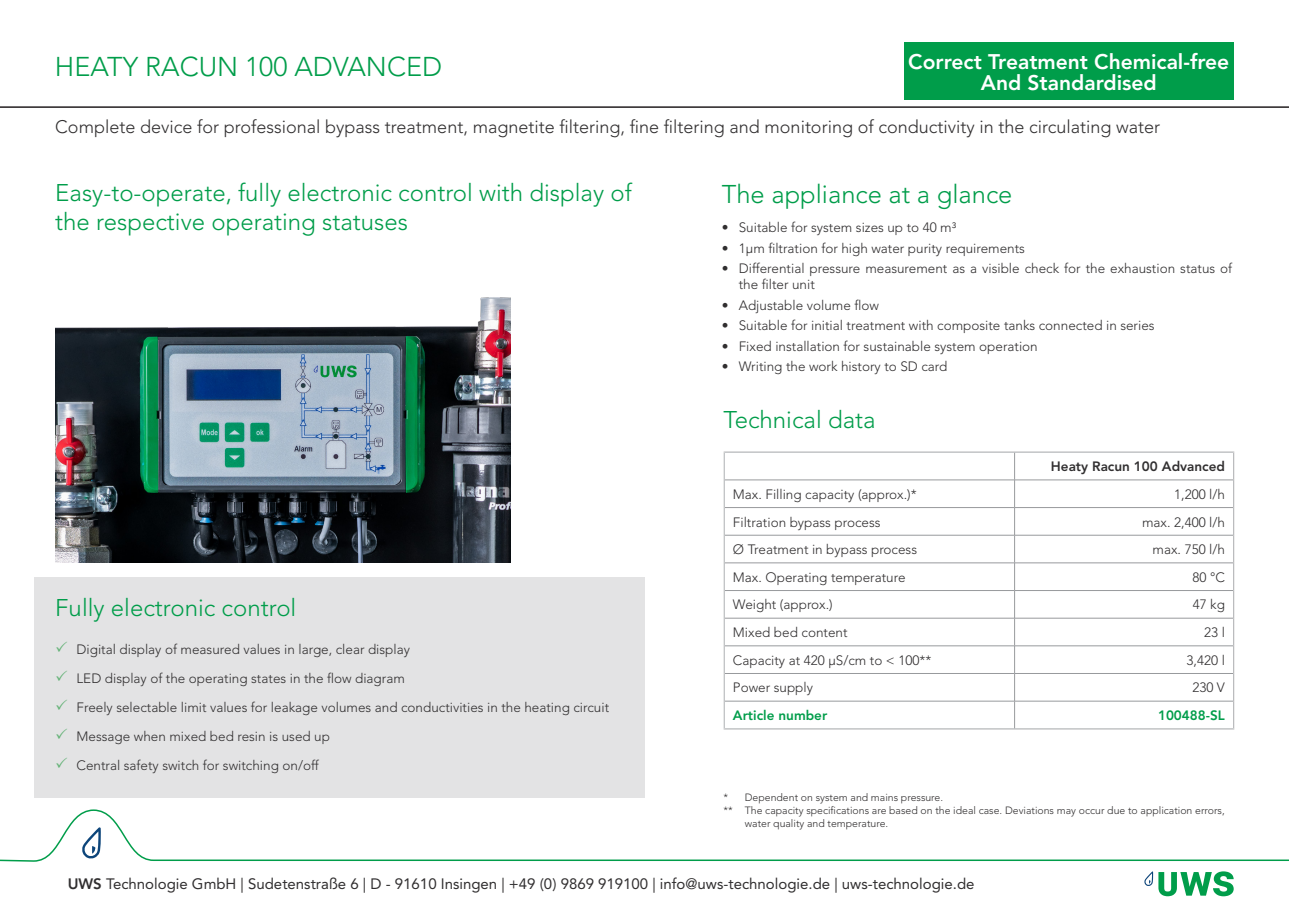
<style>
.page{position:relative;width:1289px;height:919px;background:#fff}
.page>*{position:absolute;margin:0;border:0;box-sizing:border-box;transform-origin:0 0}
.t1{font:300 27px "Avenir LT Std";color:#009d4a}
.t2{font:300 25.5px "Avenir LT Std";color:#009d4a}
.t3{font:300 24px/28.8px "Avenir LT Std";color:#009d4a}
.t4{font:800 21px/21px "Avenir LT Pro";color:#fff;text-align:center}
.t5{font:300 18px "Avenir LT Std";color:#312f30}
.t6{font:15px "Avenir LT Std";color:#312f30}
.t7{font:300 13.5px/16.2px "Avenir LT Std";color:#312f30}
.t8{font:800 13.5px "Avenir LT Pro";color:#009d4a}
.t9{font:800 13.5px "Avenir LT Pro";color:#312f30}
.t10{font:300 10.5px/12.6px "Avenir LT Std";color:#312f30}
.s1{color:#63b276}
.s2{font-family:"Avenir LT Pro";font-weight:800}
</style>
<div class="page">
<hr style="left:724px;top:479px;width:290px;height:1px;background:#989a9d">
<hr style="left:1014px;top:479px;width:219px;height:1px;background:#989a9d">
<hr style="left:724px;top:507px;width:290px;height:1px;background:#989a9d">
<hr style="left:1014px;top:507px;width:219px;height:1px;background:#989a9d">
<hr style="left:724px;top:535px;width:290px;height:1px;background:#989a9d">
<hr style="left:724px;top:562px;width:290px;height:1px;background:#989a9d">
<hr style="left:1014px;top:535px;width:219px;height:1px;background:#989a9d">
<hr style="left:1014px;top:562px;width:219px;height:1px;background:#989a9d">
<hr style="left:724px;top:590px;width:290px;height:1px;background:#989a9d">
<hr style="left:1014px;top:590px;width:219px;height:1px;background:#989a9d">
<hr style="left:724px;top:618px;width:290px;height:1px;background:#989a9d">
<hr style="left:1014px;top:618px;width:219px;height:1px;background:#989a9d">
<hr style="left:724px;top:645px;width:290px;height:1px;background:#989a9d">
<hr style="left:1014px;top:645px;width:219px;height:1px;background:#989a9d">
<hr style="left:724px;top:673px;width:290px;height:1px;background:#989a9d">
<hr style="left:1014px;top:673px;width:219px;height:1px;background:#989a9d">
<hr style="left:724px;top:700px;width:290px;height:1px;background:#989a9d">
<svg style="left:1014px;top:453px;width:1px;height:274px"></svg>
<hr style="left:1014px;top:700px;width:219px;height:1px;background:#989a9d">
<svg style="left:1233px;top:452px;width:1px;height:276px"></svg>
<div style="left:724px;top:451px;width:509px;height:278px;border:1px solid #d2d2d3"></div>
<div style="left:34px;top:577px;width:610px;height:220px;background:#e3e3e4"></div>
<hr style="left:0;top:106px;width:1288px;height:2px;background:#231f20">
<svg style="left:0;top:809px;width:1288px;height:52px"></svg>
<svg style="left:82px;top:827px;width:19px;height:31px"></svg>
<svg style="left:1144px;top:871px;width:89px;height:25px"></svg>
<div style="left:904px;top:43px;width:329px;height:57px;background:#009d4a"></div>
<img style="left:55px;top:297px;width:455px;height:265px">
<p class="t1" style="left:55px;top:51px;width:388px">HEATY RACUN 100 ADVANCED</p>
<p class="t4" style="left:908px;top:51px;width:322px">Correct Treatment Chemical-free<br>And Standardised</p>
<p class="t5" style="left:55px;top:116px;width:1106px">Complete device for professional bypass treatment, magnetite filtering, fine filtering and monitoring of conductivity in the circulating water</p>
<p class="t3" style="left:55px;top:178px;width:578px">Easy-to-operate, fully electronic control with display of the respective operating statuses</p>
<p class="t3" style="left:55px;top:593px;width:242px">Fully electronic control</p>
<p class="t7" style="left:55px;top:641px;width:356px"><span class="s1">✓</span> Digital display of measured values in large, clear display</p>
<p class="t7" style="left:55px;top:670px;width:351px"><span class="s1">✓</span> LED display of the operating states in the flow diagram</p>
<p class="t7" style="left:55px;top:699px;width:555px"><span class="s1">✓</span> Freely selectable limit values for leakage volumes and conductivities in the heating circuit</p>
<p class="t7" style="left:55px;top:728px;width:276px"><span class="s1">✓</span> Message when mixed bed resin is used up</p>
<p class="t7" style="left:55px;top:757px;width:265px"><span class="s1">✓</span> Central safety switch for switching on/off</p>
<p class="t2" style="left:721px;top:179px;width:292px">The appliance at a glance</p>
<p class="t7" style="left:721px;top:219px;width:236px">• Suitable for system sizes up to 40 m³</p>
<p class="t7" style="left:721px;top:240px;width:305px">• 1µm filtration for high water purity requirements</p>
<p class="t7" style="left:738px;top:260px;width:495px;text-indent:-17px">• Differential pressure measurement as a visible check for the exhaustion status of the filter unit</p>
<p class="t7" style="left:721px;top:297px;width:159px">• Adjustable volume flow</p>
<p class="t7" style="left:721px;top:318px;width:434px">• Suitable for initial treatment with composite tanks connected in series</p>
<p class="t7" style="left:721px;top:338px;width:317px">• Fixed installation for sustainable system operation</p>
<p class="t7" style="left:721px;top:358px;width:227px">• Writing the work history to SD card</p>
<p class="t3" style="left:723px;top:405px;width:154px">Technical data</p>
<p class="t9" style="left:1050px;top:458px;width:176px">Heaty Racun 100 Advanced</p>
<p class="t7" style="left:733px;top:486px;width:185px">Max. Filling capacity (approx.)*</p>
<p class="t7" style="left:1174px;top:486px;width:52px">1,200 l/h</p>
<p class="t7" style="left:733px;top:513px;width:149px">Filtration bypass process</p>
<p class="t7" style="left:1142px;top:513px;width:84px">max. 2,400 l/h</p>
<p class="t7" style="left:733px;top:541px;width:186px">Ø Treatment in bypass process</p>
<p class="t7" style="left:1152px;top:541px;width:74px">max. 750 l/h</p>
<p class="t7" style="left:733px;top:569px;width:174px">Max. Operating temperature</p>
<p class="t7" style="left:1192px;top:569px;width:34px">80 °C</p>
<p class="t7" style="left:733px;top:596px;width:101px">Weight (approx.)</p>
<p class="t7" style="left:1192px;top:596px;width:34px">47 kg</p>
<p class="t7" style="left:733px;top:624px;width:116px">Mixed bed content</p>
<p class="t7" style="left:1204px;top:624px;width:22px">23 l</p>
<p class="t7" style="left:733px;top:652px;width:200px">Capacity at 420 µS/cm to &lt; 100**</p>
<p class="t7" style="left:1186px;top:652px;width:40px">3,420 l</p>
<p class="t7" style="left:733px;top:679px;width:82px">Power supply</p>
<p class="t7" style="left:1192px;top:679px;width:34px">230 V</p>
<p class="t8" style="left:733px;top:707px;width:96px">Article number</p>
<p class="t8" style="left:1157px;top:707px;width:68px">100488-SL</p>
<p class="t10" style="left:723px;top:791px;width:221px">* Dependent on system and mains pressure.</p>
<p class="t10" style="left:744px;top:804px;width:481px;text-indent:-21px">** The capacity specifications are based on the ideal case. Deviations may occur due to application errors, water quality and temperature.</p>
<p class="t6" style="left:68px;top:875px;width:908px"><span class="s2">UWS</span> Technologie GmbH | Sudetenstraße 6 | D - 91610 Insingen | +49 (0) 9869 919100 | info@uws-technologie.de | uws-technologie.de</p>
</div>
